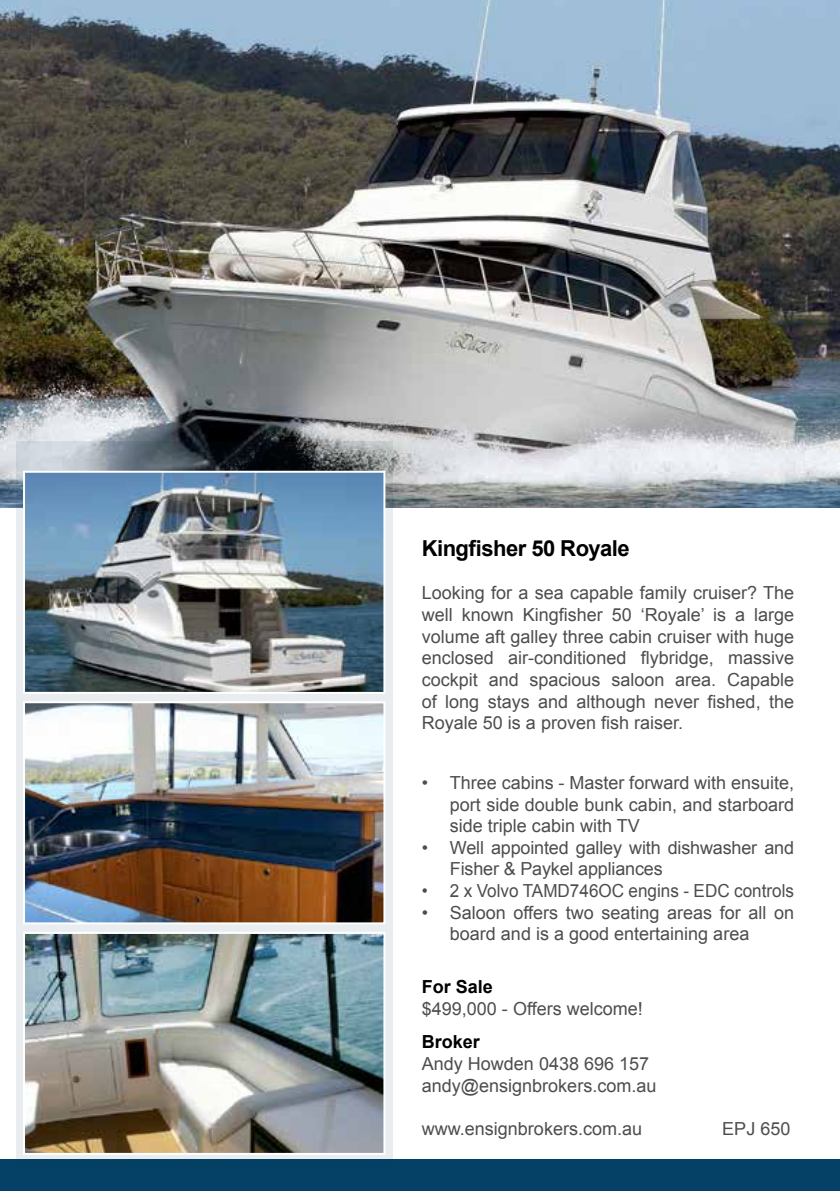
<style>
.page{position:relative;width:840px;height:1191px;background:#fff}
.page>*{position:absolute;margin:0;border:0;box-sizing:border-box;transform-origin:0 0}
.t1{font:700 22px "Arial";letter-spacing:-.025em;color:#000}
.t2{font:18px/21.6px "Arial";color:#4d4d4f}
.t3{font:18px "Arial";color:#4d4d4f;scale:.95 1}
.t4{font:700 18px "Arial";color:#000}
</style>
<div class="page">
<div style="left:0;top:1159px;width:839px;height:32px;background:#054166"></div>
<img style="left:0;top:0;width:839px;height:508px">
<svg style="left:16px;top:441px;width:376px;height:718px;background:#b2b7bb"></svg>
<img style="left:26px;top:474px;width:356px;height:217px">
<div style="left:23px;top:471px;width:362px;height:223px;border:2px solid #fff"></div>
<img style="left:26px;top:934px;width:356px;height:217px">
<div style="left:23px;top:931px;width:362px;height:223px;border:2px solid #fff"></div>
<img style="left:26px;top:704px;width:356px;height:217px">
<div style="left:23px;top:701px;width:362px;height:223px;border:2px solid #fff"></div>
<p class="t1" style="left:421px;top:533px;width:209px">Kingfisher 50 Royale</p>
<p class="t2" style="left:421px;top:582px;width:373px;text-align:justify">Looking for a sea capable family cruiser? The well known Kingfisher 50 ‘Royale’ is a large volume aft galley three cabin cruiser with huge enclosed air-conditioned flybridge, massive cockpit and spacious saloon area. Capable of long stays and although never fished, the Royale 50 is a proven fish raiser.</p>
<p class="t2" style="left:449px;top:772px;width:345px;text-align:justify;text-indent:-28px">• Three cabins - Master forward with ensuite, port side double bunk cabin, and starboard side triple cabin with TV</p>
<p class="t2" style="left:449px;top:837px;width:345px;text-indent:-28px">• Well appointed galley with dishwasher and<br>Fisher &amp; Paykel appliances</p>
<p class="t3" style="left:421px;top:879px;width:393px">• 2 x Volvo TAMD746OC engins - EDC controls</p>
<p class="t2" style="left:449px;top:901px;width:345px;text-indent:-28px">• Saloon offers two seating areas for all on board and is a good entertaining area</p>
<p class="t4" style="left:421px;top:975px;width:73px">For Sale</p>
<p class="t2" style="left:421px;top:998px;width:222px">$499,000 - Offers welcome!</p>
<p class="t4" style="left:421px;top:1030px;width:60px">Broker</p>
<p class="t2" style="left:421px;top:1053px;width:236px">Andy Howden 0438 696 157 andy@ensignbrokers.com.au</p>
<p class="t2" style="left:421px;top:1118px;width:222px">www.ensignbrokers.com.au</p>
<p class="t2" style="left:721px;top:1118px;width:70px">EPJ 650</p>
</div>
